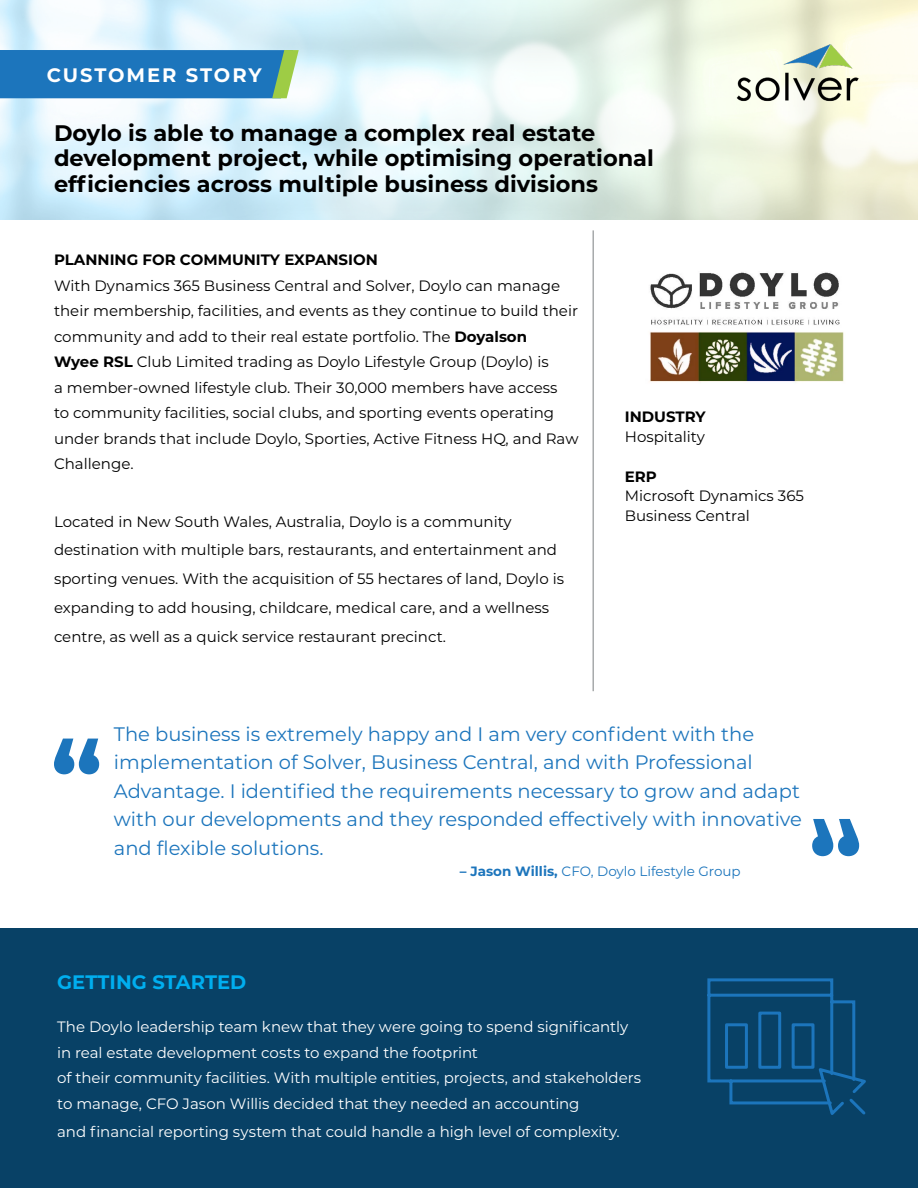
<style>
.page{position:relative;width:918px;height:1188px;background:#fff}
.page>*{position:absolute;margin:0;border:0;box-sizing:border-box;transform-origin:0 0}
.t1{font:700 22.5px/25.5px "Montserrat";color:#000}
.t2{font:19.5px/28.5px "Montserrat";color:#1c75bc}
.t3{font:700 19.5px "Montserrat";color:#00aeef}
.t4{font:700 19.5px "Montserrat";letter-spacing:.095em;color:#fff}
.t5{font:15px/25.5px "Montserrat";color:#000}
.t6{font:15px/25.5px "Montserrat";letter-spacing:-.005em;color:#fff}
.t7{font:700 15px "Montserrat";color:#000}
.t8{font:13.5px "Montserrat";color:#1c75bc}
.s1{font-weight:700}
</style>
<div class="page">
<div style="left:0;top:929px;width:918px;height:259px;background:#084166"></div>
<hr style="left:592px;top:230px;width:2px;height:461px;background:#a7aaab">
<img style="left:728px;top:42px;width:145px;height:65px">
<svg style="left:707px;top:978px;width:159px;height:137px"></svg>
<svg style="left:0;top:50px;width:299px;height:48px"></svg>
<svg style="left:54px;top:739px;width:45px;height:35px"></svg>
<svg style="left:812px;top:819px;width:47px;height:37px"></svg>
<img style="left:650px;top:272px;width:194px;height:111px">
<h2 class="t4" style="left:47px;top:61px;width:216px">CUSTOMER STORY</h2>
<h1 class="t1" style="left:54px;top:119px;width:601px">Doylo is able to manage a complex real estate development project, while optimising operational efficiencies across multiple business divisions</h1>
<p class="t7" style="left:54px;top:249px;width:325px">PLANNING FOR COMMUNITY EXPANSION</p>
<p class="t5" style="left:54px;top:272px;width:526px">With Dynamics 365 Business Central and Solver, Doylo can manage their membership, facilities, and events as they continue to build their community and add to their real estate portfolio. The <span class="s1">Doyalson<br>Wyee RSL</span> Club Limited trading as Doylo Lifestyle Group (Doylo) is<br>a member-owned lifestyle club. Their 30,000 members have access<br>to community facilities, social clubs, and sporting events operating under brands that include Doylo, Sporties, Active Fitness HQ, and Raw Challenge.</p>
<p class="t5" style="left:54px;top:506px;width:512px;line-height:28.8px">Located in New South Wales, Australia, Doylo is a community destination with multiple bars, restaurants, and entertainment and sporting venues. With the acquisition of 55 hectares of land, Doylo is expanding to add housing, childcare, medical care, and a wellness centre, as well as a quick service restaurant precinct.</p>
<p class="t7" style="left:625px;top:406px;width:82px">INDUSTRY</p>
<p class="t5" style="left:625px;top:423px;width:82px">Hospitality</p>
<p class="t7" style="left:625px;top:465px;width:34px">ERP</p>
<p class="t5" style="left:625px;top:486px;width:181px;line-height:19.8px">Microsoft Dynamics 365<br>Business Central</p>
<p class="t2" style="left:114px;top:719px;width:690px">The business is extremely happy and I am very confident with the implementation of Solver, Business Central, and with Professional Advantage. I identified the requirements necessary to grow and adapt with our developments and they responded effectively with innovative and flexible solutions.</p>
<p class="t8" style="left:460px;top:862px;width:282px"><span class="s1">– Jason Willis,</span> CFO, Doylo Lifestyle Group</p>
<h2 class="t3" style="left:57px;top:968px;width:191px">GETTING STARTED</h2>
<p class="t6" style="left:57px;top:1014px;width:585px">The Doylo leadership team knew that they were going to spend significantly in real estate development costs to expand the footprint<br>of their community facilities. With multiple entities, projects, and stakeholders to manage, CFO Jason Willis decided that they needed an accounting</p>
<p class="t6" style="left:57px;top:1119px;width:564px">and financial reporting system that could handle a high level of complexity.</p>
</div>
